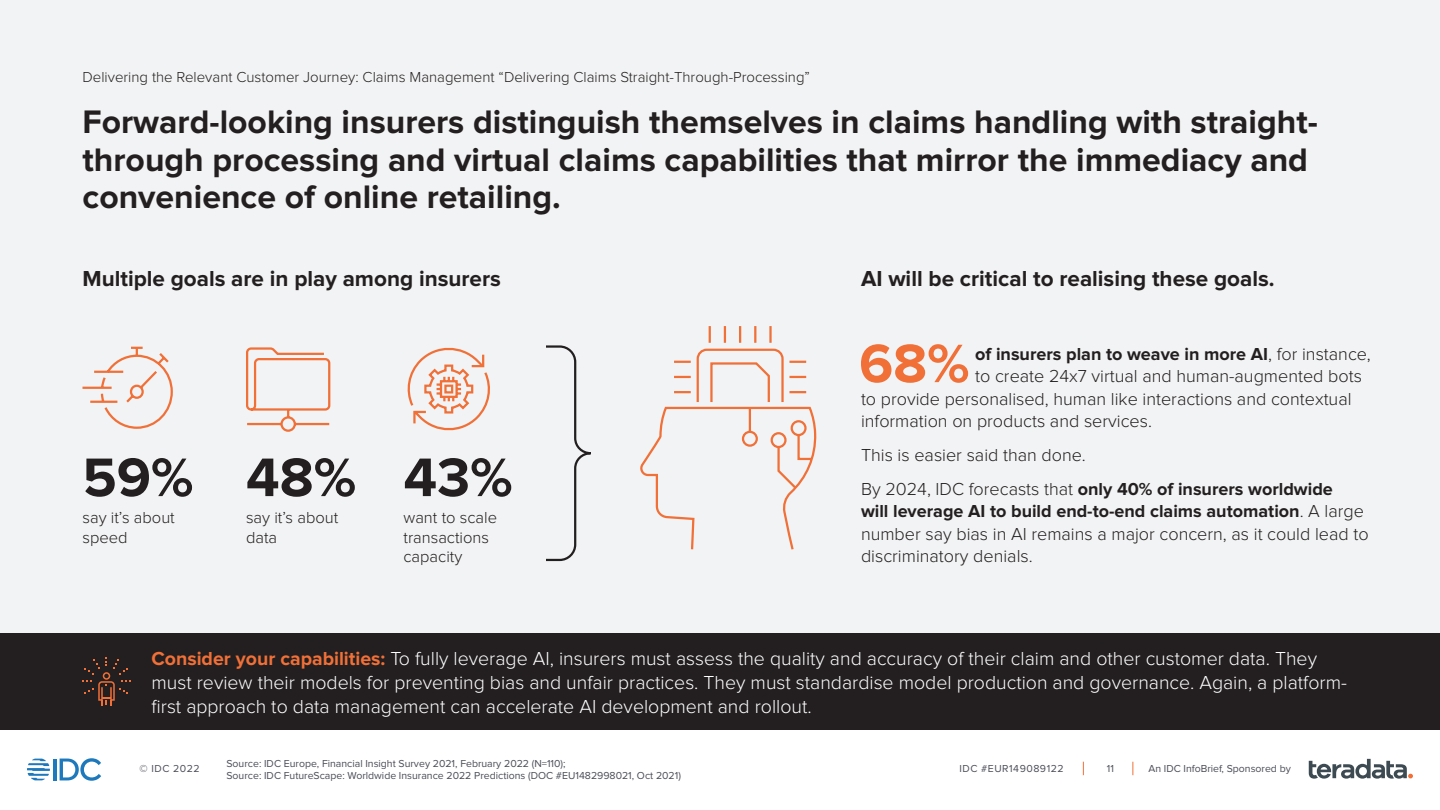
<style>
.page{position:relative;width:1440px;height:810px;background:#fff}
.page>*{position:absolute;margin:0;border:0;box-sizing:border-box;transform-origin:0 0}
.t1{font:700 56.25px "Proxima Nova";color:#231f20}
.t2{font:700 56.03px "Proxima Nova";color:#f07038}
.t3{font:700 33.75px/37.5px "Proxima Nova";color:#231f20}
.t4{font:700 22.5px "Proxima Nova";color:#231f20}
.t5{font:300 19.5px/24px "Proxima Nova";color:#fff}
.t6{font:300 18px/22.5px "Proxima Nova";color:#231f20}
.t7{font:700 18px "Proxima Nova";color:#231f20}
.t8{font:300 16.5px/19.5px "Proxima Nova";color:#231f20}
.t9{font:300 15px "Proxima Nova";color:#231f20}
.t10{font:10.5px "Proxima Nova";color:#4b4d57}
.t11{font:10.5px "Proxima Nova";letter-spacing:.05em;color:#4b4d57}
.s1{font-weight:300}
.s2{font-weight:700}
.s3{font-weight:700;color:#f07038}
</style>
<div class="page">
<div style="left:0;top:0;width:1440px;height:729px;background:#f2f3f4"></div>
<hr style="left:53px;top:759px;width:4px;height:21px;background:#1e79bc">
<svg style="left:60px;top:758px;width:41px;height:23px"></svg>
<svg style="left:27px;top:759px;width:23px;height:21px"></svg>
<svg style="left:1083px;top:762px;width:1px;height:13px"></svg>
<svg style="left:1133px;top:762px;width:1px;height:13px"></svg>
<svg style="left:1309px;top:759px;width:104px;height:20px"></svg>
<div style="left:0;top:633px;width:1440px;height:96px;background:#231f20"></div>
<svg style="left:640px;top:326px;width:177px;height:224px"></svg>
<svg style="left:546px;top:345px;width:45px;height:217px"></svg>
<svg style="left:82px;top:346px;width:91px;height:83px"></svg>
<svg style="left:407px;top:347px;width:83px;height:84px"></svg>
<svg style="left:246px;top:347px;width:85px;height:85px"></svg>
<svg style="left:82px;top:657px;width:48px;height:48px"></svg>
<p class="t9" style="left:82px;top:70px;width:729px">Delivering the Relevant Customer Journey: Claims Management “Delivering Claims Straight-Through-Processing”</p>
<p class="t3" style="left:82px;top:105px;width:1237px">Forward-looking insurers distinguish themselves in claims handling with straight&shy;through processing and virtual claims capabilities that mirror the immediacy and convenience of online retailing.</p>
<p class="t4" style="left:82px;top:268px;width:420px">Multiple goals are in play among insurers</p>
<p class="t4" style="left:861px;top:268px;width:415px">AI will be critical to realising these goals.</p>
<p class="t1" style="left:82px;top:452px;width:113px">59%</p>
<p class="t8" style="left:82px;top:509px;width:94px">say it’s about speed</p>
<p class="t1" style="left:246px;top:452px;width:112px">48%</p>
<p class="t8" style="left:246px;top:509px;width:94px">say it’s about data</p>
<p class="t1" style="left:404px;top:452px;width:111px">43%</p>
<p class="t8" style="left:404px;top:509px;width:95px">want to scale transactions capacity</p>
<p class="t2" style="left:859px;top:338px;width:112px">68%</p>
<p class="t7" style="left:975px;top:345px;width:397px">of insurers plan to weave in more AI<span class="s1">, for instance,</span></p>
<p class="t6" style="left:975px;top:366px;width:388px">to create 24x7 virtual and human-augmented bots</p>
<p class="t6" style="left:861px;top:388px;width:492px">to provide personalised, human like interactions and contextual</p>
<p class="t6" style="left:861px;top:411px;width:293px">information on products and services.</p>
<p class="t6" style="left:861px;top:444px;width:226px">This is easier said than done.</p>
<p class="t6" style="left:861px;top:478px;width:509px">By 2024, IDC forecasts that <span class="s2">only 40% of insurers worldwide<br>will leverage AI to build end-to-end claims automation</span>. A large number say bias in AI remains a major concern, as it could lead to discriminatory denials.</p>
<p class="t5" style="left:151px;top:647px;width:1197px"><span class="s3">Consider your capabilities:</span> To fully leverage AI, insurers must assess the quality and accuracy of their claim and other customer data. They must review their models for preventing bias and unfair practices. They must standardise model production and governance. Again, a platform&shy;first approach to data management can accelerate AI development and rollout.</p>
<p class="t10" style="left:226px;top:758px;width:341px">Source: IDC Europe, Financial Insight Survey 2021, February 2022 (N=110);</p>
<p class="t10" style="left:226px;top:770px;width:456px">Source: IDC FutureScape: Worldwide Insurance 2022 Predictions (DOC #EU1482998021, Oct 2021)</p>
<p class="t10" style="left:140px;top:763px;width:62px">© IDC 2022</p>
<p class="t11" style="left:959px;top:763px;width:106px">IDC #EUR149089122</p>
<p class="t10" style="left:1107px;top:763px;width:9px">11</p>
<p class="t10" style="left:1148px;top:763px;width:144px">An IDC InfoBrief, Sponsored by</p>
</div>
